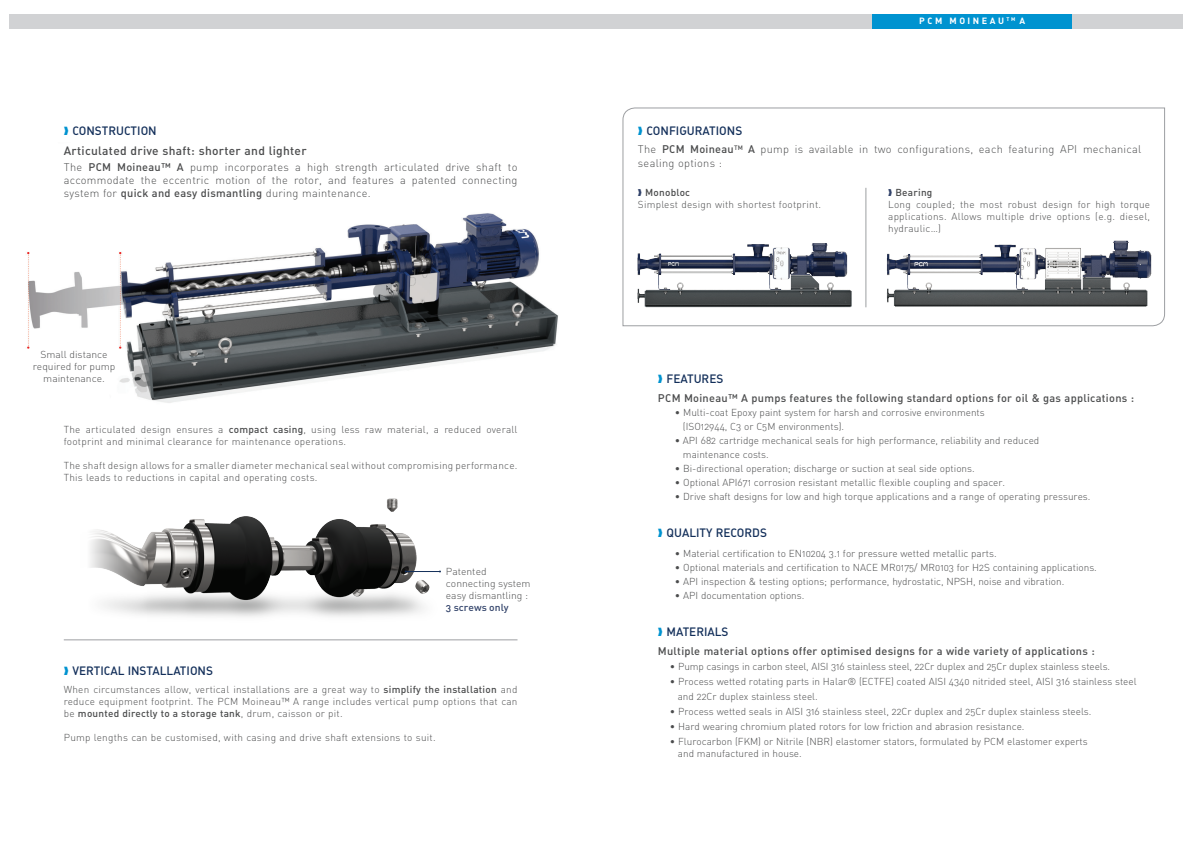
<style>
.page{position:relative;width:1191px;height:842px;background:#fff}
.page>*{position:absolute;margin:0;border:0;box-sizing:border-box;transform-origin:0 0}
.Normal_e{font:12px "DIN Medium Alternate";color:#132f5a}
.Normal_e-2{font:12px "DIN Medium Alternate";letter-spacing:.025em;color:#4b4c4d}
.Normal_e-3{font:11px/13.2px "DIN Light Alternate";letter-spacing:.025em;color:#4b4c4d;text-align:justify}
.Normal_e-4{font:11px "DIN Medium Alternate";letter-spacing:.025em;color:#4b4c4d}
.Normal_e-5{font:10px/12px "DIN Light Alternate";color:#4b4c4d;text-align:justify}
.Normal_e-6{font:10px/12px "DIN Light Alternate";letter-spacing:.025em;color:#4b4c4d}
.Normal_e-7{font:10px "DIN Medium Alternate";letter-spacing:.025em;color:#4b4c4d}
.t1{font:9px "DIN Bold Alternate";letter-spacing:.28em;color:#fff}
.s1{font-family:"DIN Medium Alternate"}
.s2{font-family:"DIN Medium Alternate";color:#32436a}
</style>
<div class="page">
<svg style="left:622px;top:107px;width:543px;height:219px"></svg>
<img style="left:27px;top:213px;width:531px;height:190px">
<img style="left:627px;top:236px;width:233px;height:82px">
<img style="left:875px;top:236px;width:284px;height:82px">
<hr style="left:865px;top:188px;width:1px;height:119px;background:#9d9fa2">
<div style="left:9px;top:14px;width:863px;height:14px;background:#d1d2d4"></div>
<div style="left:1072px;top:14px;width:110px;height:14px;background:#d1d2d4"></div>
<div style="left:872px;top:14px;width:200px;height:14px;background:#0093d0"></div>
<hr style="left:64px;top:640px;width:453px;height:1px;background:#9d9fa2">
<img style="left:90px;top:498px;width:351px;height:119px">
<hr style="left:406px;top:571px;width:34px;height:1px;background:#132f5a">
<svg style="left:638px;top:126px;width:4px;height:9px"></svg>
<svg style="left:638px;top:189px;width:3px;height:7px"></svg>
<svg style="left:888px;top:189px;width:4px;height:7px"></svg>
<p class="Normal_e" style="left:72px;top:123px;width:86px">CONSTRUCTION</p>
<p class="Normal_e-2" style="left:64px;top:143px;width:244px">Articulated drive shaft: shorter and lighter</p>
<p class="Normal_e-3" style="left:64px;top:160px;width:455px">The <span class="s1">PCM Moineau™ A</span> pump incorporates a high strength articulated drive shaft to accommodate the eccentric motion of the rotor, and features a patented connecting system for <span class="s1">quick and easy dismantling</span> during maintenance.</p>
<p class="Normal_e-5" style="left:33px;top:349px;width:84px;text-align:center">Small distance required for pump maintenance.</p>
<p class="Normal_e-6" style="left:64px;top:423px;width:455px">The articulated design ensures a <span class="s1">compact casing</span>, using less raw material, a reduced overall footprint and minimal clearance for maintenance operations.</p>
<p class="Normal_e-6" style="left:64px;top:459px;width:455px">The shaft design allows for a smaller diameter mechanical seal without compromising performance.<br>This leads to reductions in capital and operating costs.</p>
<p class="Normal_e-5" style="left:446px;top:565px;width:86px">Patented connecting system</p>
<p class="Normal_e-5" style="left:446px;top:589px;width:84px">easy dismantling :<br><span class="s2">3 screws only</span></p>
<p class="Normal_e" style="left:72px;top:663px;width:142px">VERTICAL INSTALLATIONS</p>
<p class="Normal_e-5" style="left:64px;top:683px;width:455px">When circumstances allow, vertical installations are a great way to <span class="s1">simplify the installation</span> and reduce equipment footprint. The PCM Moineau™ A range includes vertical pump options that can be <span class="s1">mounted directly to a storage tank</span>, drum, caisson or pit.</p>
<p class="Normal_e-6" style="left:64px;top:731px;width:373px">Pump lengths can be customised, with casing and drive shaft extensions to suit.</p>
<p class="t1" style="left:919px;top:15px;width:107px">PCM MOINEAU <sup>TM</sup> A</p>
<p class="Normal_e" style="left:646px;top:123px;width:97px">CONFIGURATIONS</p>
<p class="Normal_e-3" style="left:638px;top:143px;width:505px">The <span class="s1">PCM Moineau</span><sup>TM</sup> <span class="s1">A</span> pump is available in two configurations, each featuring API mechanical sealing options :</p>
<p class="Normal_e-7" style="left:645px;top:186px;width:46px">Monobloc</p>
<p class="Normal_e-6" style="left:638px;top:198px;width:185px">Simplest design with shortest footprint.</p>
<p class="Normal_e-7" style="left:895px;top:186px;width:39px">Bearing</p>
<p class="Normal_e-5" style="left:888px;top:198px;width:263px">Long coupled; the most robust design for high torque applications. Allows multiple drive options (e.g. diesel, hydraulic…)</p>
<p class="Normal_e" style="left:666px;top:371px;width:58px">FEATURES</p>
<p class="Normal_e-4" style="left:658px;top:391px;width:478px">PCM Moineau™ A pumps features the following standard options for oil &amp; gas applications :</p>
<p class="Normal_e-5" style="left:675px;top:406px;width:311px">• Multi-coat Epoxy paint system for harsh and corrosive environments</p>
<p class="Normal_e-5" style="left:683px;top:420px;width:163px">(ISO12944, C3 or C5M environments).</p>
<p class="Normal_e-5" style="left:675px;top:434px;width:366px">• API 682 cartridge mechanical seals for high performance, reliability and reduced</p>
<p class="Normal_e-5" style="left:683px;top:448px;width:87px">maintenance costs.</p>
<p class="Normal_e-5" style="left:675px;top:462px;width:301px">• Bi-directional operation; discharge or suction at seal side options.</p>
<p class="Normal_e-5" style="left:675px;top:476px;width:332px">• Optional API671 corrosion resistant metallic flexible coupling and spacer.</p>
<p class="Normal_e-5" style="left:675px;top:490px;width:417px">• Drive shaft designs for low and high torque applications and a range of operating pressures.</p>
<p class="Normal_e" style="left:666px;top:525px;width:102px">QUALITY RECORDS</p>
<p class="Normal_e-5" style="left:675px;top:547px;width:323px">• Material certification to EN10204 3.1 for pressure wetted metallic parts.</p>
<p class="Normal_e-5" style="left:675px;top:561px;width:423px">• Optional materials and certification to NACE MR0175/ MR0103 for H2S containing applications.</p>
<p class="Normal_e-5" style="left:675px;top:575px;width:391px">• API inspection &amp; testing options; performance, hydrostatic, NPSH, noise and vibration.</p>
<p class="Normal_e-5" style="left:675px;top:589px;width:131px">• API documentation options.</p>
<p class="Normal_e" style="left:666px;top:624px;width:64px">MATERIALS</p>
<p class="Normal_e-4" style="left:658px;top:644px;width:438px">Multiple material options offer optimised designs for a wide variety of applications :</p>
<p class="Normal_e-5" style="left:670px;top:660px;width:442px">• Pump casings in carbon steel, AISI 316 stainless steel, 22Cr duplex and 25Cr duplex stainless steels.</p>
<p class="Normal_e-5" style="left:670px;top:675px;width:468px">• Process wetted rotating parts in Halar® (ECTFE) coated AISI 4340 nitrided steel, AISI 316 stainless steel</p>
<p class="Normal_e-5" style="left:677px;top:690px;width:142px">and 22Cr duplex stainless steel.</p>
<p class="Normal_e-5" style="left:670px;top:705px;width:423px">• Process wetted seals in AISI 316 stainless steel, 22Cr duplex and 25Cr duplex stainless steels.</p>
<p class="Normal_e-5" style="left:670px;top:720px;width:356px">• Hard wearing chromium plated rotors for low friction and abrasion resistance.</p>
<p class="Normal_e-5" style="left:670px;top:735px;width:419px">• Flurocarbon (FKM) or Nitrile (NBR) elastomer stators, formulated by PCM elastomer experts</p>
<p class="Normal_e-5" style="left:678px;top:747px;width:125px">and manufactured in house.</p>
</div>
